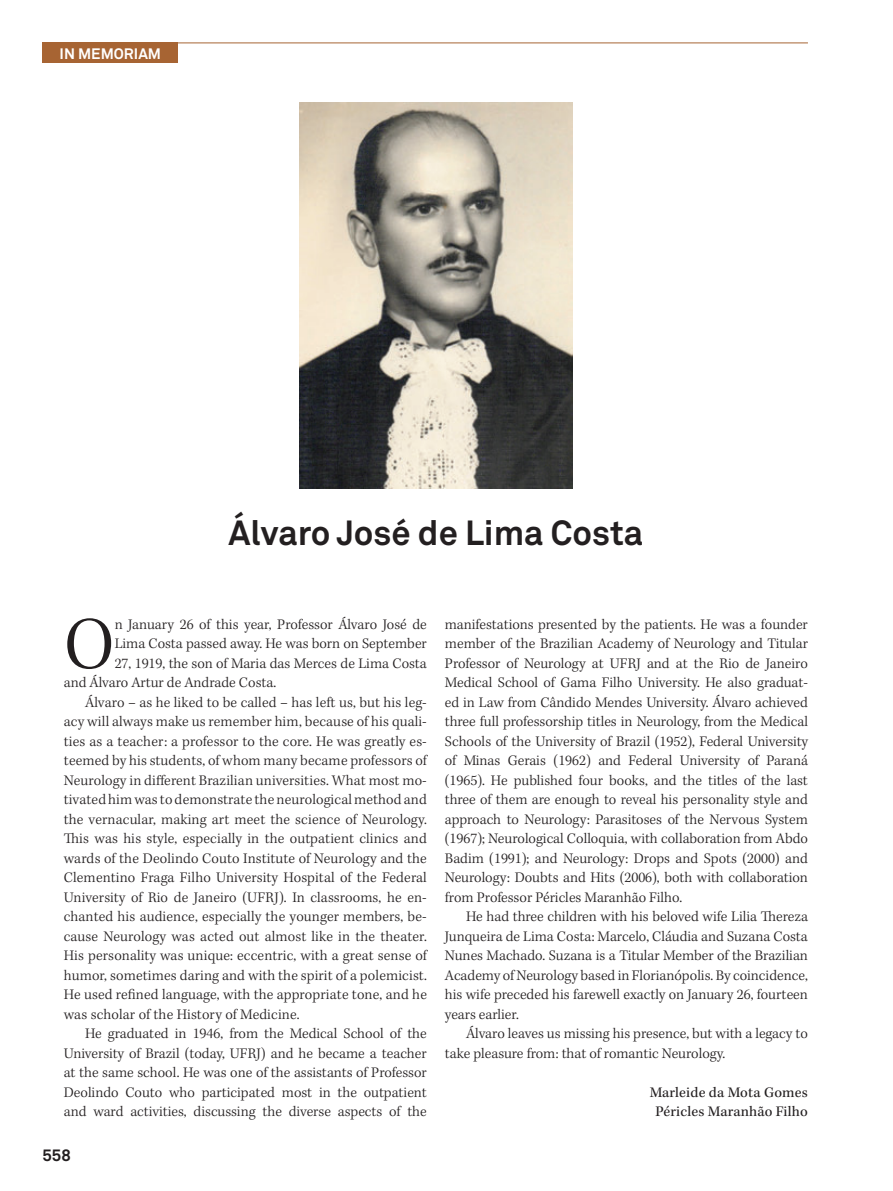
<style>
.page{position:relative;width:893px;height:1191px;background:#fff}
.page>*{position:absolute;margin:0;border:0;box-sizing:border-box;transform-origin:0 0}
.t1{font:300 76.5px "Kepler Std";color:#231f20}
.t2{font:700 34.5px "Akkurat Pro";color:#231f20}
.t3{font:700 16.5px "Akkurat Pro";color:#231f20}
.t4{font:300 15px/19.5px "Kepler Std";letter-spacing:.005em;color:#231f20;text-align:justify}
.t5{font:15px/19.5px "Kepler Std";letter-spacing:.01em;color:#231f20;text-align:center}
.t6{font:700 15px "Akkurat Pro";color:#fff}
</style>
<div class="page">
<div style="left:43px;top:43px;width:135px;height:20px;background:#a76433"></div>
<hr style="left:43px;top:43px;width:765px;height:1px;background:#a76433">
<img style="left:299px;top:102px;width:274px;height:386px">
<p class="t6" style="left:60px;top:44px;width:103px">In MeMorIaM</p>
<h2 class="t2" style="left:228px;top:511px;width:416px">Álvaro José de Lima Costa</h2>
<h1 class="t1" style="left:64px;top:601px;width:52px">O</h1>
<p class="t4" style="left:115px;top:615px;width:314px">n January 26 of this year, Professor Álvaro José de</p>
<p class="t4" style="left:115px;top:634px;width:314px">Lima Costa passed away. He was born on September</p>
<p class="t4" style="left:115px;top:654px;width:314px">27, 1919, the son of Maria das Merces de Lima Costa</p>
<p class="t4" style="left:64px;top:673px;width:214px">and Álvaro Artur de Andrade Costa.</p>
<p class="t4" style="left:85px;top:693px;width:343px">Álvaro – as he liked to be called – has left us, but his leg-</p>
<p class="t4" style="left:64px;top:712px;width:365px">acy will always make us remember him, because of his quali-</p>
<p class="t4" style="left:64px;top:732px;width:365px">ties as a teacher: a professor to the core. He was greatly es-</p>
<p class="t4" style="left:64px;top:751px;width:365px">teemed by his students, of whom many became professors of</p>
<p class="t4" style="left:64px;top:771px;width:365px">Neurology in different Brazilian universities. What most mo-</p>
<p class="t4" style="left:64px;top:790px;width:365px">tivated him was to demonstrate the neurological method and</p>
<p class="t4" style="left:64px;top:810px;width:365px">the vernacular, making art meet the science of Neurology.</p>
<p class="t4" style="left:64px;top:829px;width:365px">This was his style, especially in the outpatient clinics and</p>
<p class="t4" style="left:64px;top:849px;width:365px">wards of the Deolindo Couto Institute of Neurology and the</p>
<p class="t4" style="left:64px;top:868px;width:365px">Clementino Fraga Filho University Hospital of the Federal</p>
<p class="t4" style="left:64px;top:888px;width:365px">University of Rio de Janeiro (UFRJ). In classrooms, he en-</p>
<p class="t4" style="left:64px;top:907px;width:365px">chanted his audience, especially the younger members, be-</p>
<p class="t4" style="left:64px;top:927px;width:365px">cause Neurology was acted out almost like in the theater.</p>
<p class="t4" style="left:64px;top:946px;width:365px">His personality was unique: eccentric, with a great sense of</p>
<p class="t4" style="left:64px;top:966px;width:365px">humor, sometimes daring and with the spirit of a polemicist.</p>
<p class="t4" style="left:64px;top:985px;width:365px">He used refined language, with the appropriate tone, and he</p>
<p class="t4" style="left:64px;top:1005px;width:237px">was scholar of the History of Medicine.</p>
<p class="t4" style="left:85px;top:1024px;width:343px">He graduated in 1946, from the Medical School of the</p>
<p class="t4" style="left:64px;top:1044px;width:365px">University of Brazil (today, UFRJ) and he became a teacher</p>
<p class="t4" style="left:64px;top:1063px;width:364px">at the same school. He was one of the assistants of Professor</p>
<p class="t4" style="left:64px;top:1083px;width:365px">Deolindo Couto who participated most in the outpatient</p>
<p class="t4" style="left:64px;top:1102px;width:365px">and ward activities, discussing the diverse aspects of the</p>
<p class="t3" style="left:43px;top:1145px;width:30px">558</p>
<p class="t4" style="left:445px;top:615px;width:365px">manifestations presented by the patients. He was a founder member of the Brazilian Academy of Neurology and Titular Professor of Neurology at UFRJ and at the Rio de Janeiro Medical School of Gama Filho University. He also graduat&shy;ed in Law from Cândido Mendes University. Álvaro achieved three full professorship titles in Neurology, from the Medical Schools of the University of Brazil (1952), Federal University of Minas Gerais (1962) and Federal University of Paraná (1965). He published four books, and the titles of the last three of them are enough to reveal his personality style and approach to Neurology: Parasitoses of the Nervous System (1967); Neurological Colloquia, with collaboration from Abdo Badim (1991); and Neurology: Drops and Spots (2000) and Neurology: Doubts and Hits (2006), both with collaboration from Professor Péricles Maranhão Filho.</p>
<p class="t4" style="left:445px;top:907px;width:365px;text-indent:21px">He had three children with his beloved wife Lilia Thereza Junqueira de Lima Costa: Marcelo, Cláudia and Suzana Costa Nunes Machado. Suzana is a Titular Member of the Brazilian Academy of Neurology based in Florianópolis. By coincidence, his wife preceded his farewell exactly on January 26, fourteen years earlier.</p>
<p class="t4" style="left:445px;top:1024px;width:364px;text-indent:21px">Álvaro leaves us missing his presence, but with a legacy to take pleasure from: that of romantic Neurology.</p>
<p class="t5" style="left:650px;top:1083px;width:160px">Marleide da Mota Gomes<br>Péricles Maranhão Filho</p>
</div>
